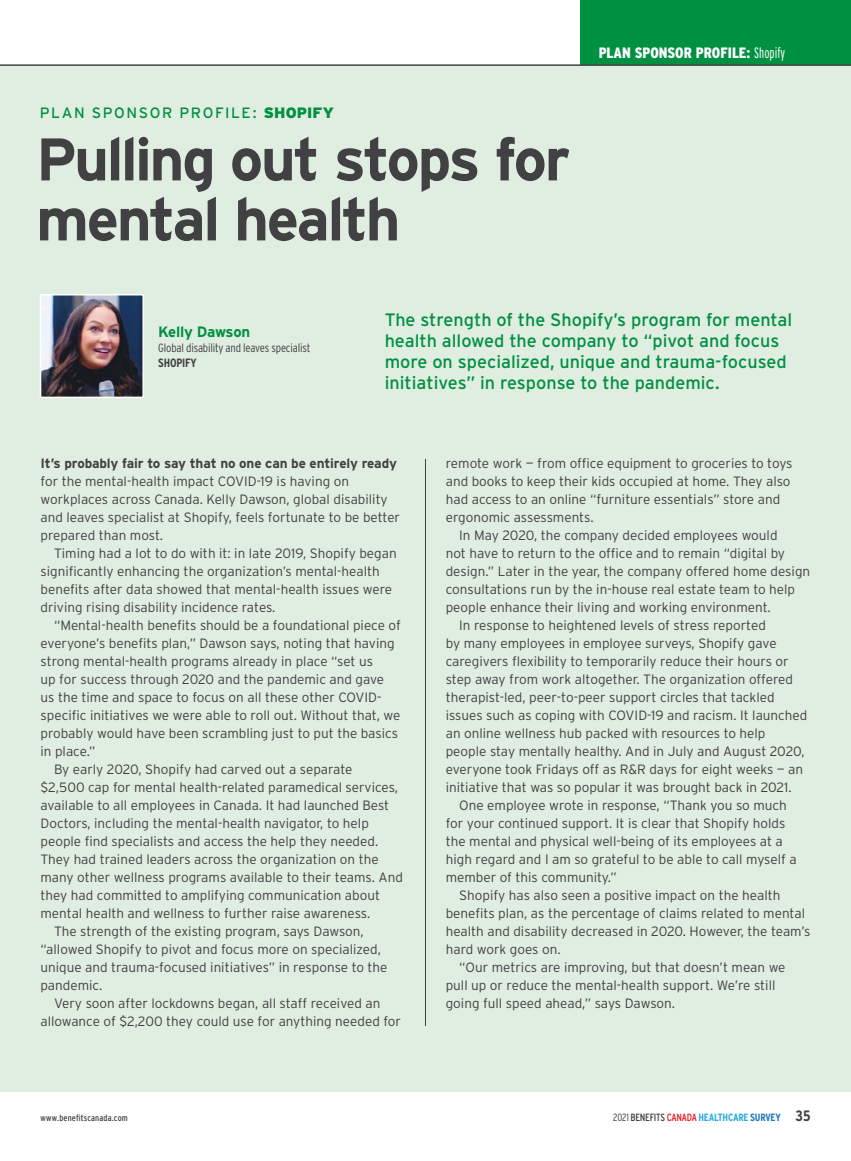
<style>
.page{position:relative;width:851px;height:1161px;background:#fff}
.page>*{position:absolute;margin:0;border:0;box-sizing:border-box;transform-origin:0 0}
.t1{font:700 60px/60px "Interstate";letter-spacing:-.045em;color:#414042}
.t2{font:18px/21px "Interstate";color:#009042}
.t3{font:900 condensed 15px "Interstate";color:#fff}
.t4{font:15px "Interstate";letter-spacing:.1em;color:#009042}
.t5{font:700 15px "Interstate";letter-spacing:-.02em;color:#009042}
.t6{font:300 13.5px/18px "Interstate";color:#414042}
.t7{font:300 condensed 12px "Interstate";letter-spacing:-.015em;color:#414042}
.t8{font:700 condensed 12px "Interstate";letter-spacing:-.015em;color:#414042}
.t9{font:700 condensed 10.5px "Interstate";letter-spacing:-.025em;color:#28aae1}
.t10{font:condensed 9px "Interstate";letter-spacing:.015em;color:#414042}
.s1{font-weight:900}
.s2{font-weight:300;font-stretch:extra-condensed}
.s3{font-weight:700}
.s4{font-weight:300;color:#414042}
.s5{font-weight:400;color:#414042}
.s6{font-weight:400;color:#ed1d24}
.s7{color:#1c75bc}
.s8{font-size:15px;color:#414042}
</style>
<div class="page">
<div style="left:580px;top:0;width:270px;height:64px;background:#009042"></div>
<hr style="left:0;top:1090px;width:850px;height:2px;background:#414042">
<hr style="left:0;top:64px;width:850px;height:2px;background:#414042">
<div style="left:0;top:66px;width:850px;height:1025px;background:#e0ede1"></div>
<hr style="left:425px;top:459px;width:1px;height:567px;background:#414042">
<img style="left:43px;top:297px;width:98px;height:98px">
<div style="left:40px;top:294px;width:104px;height:104px;border:2px solid #fff"></div>
<p class="t4" style="left:40px;top:104px;width:295px">PLAN SPONSOR PROFILE: <span class="s1">SHOPIFY</span></p>
<p class="t1" style="left:36px;top:129px;width:535px">Pulling out stops for mental health</p>
<p class="t3" style="left:598px;top:44px;width:188px">PLAN SPONSOR PROFILE: <span class="s2">Shopify</span></p>
<p class="t5" style="left:158px;top:323px;width:93px">Kelly Dawson</p>
<p class="t7" style="left:158px;top:341px;width:153px">Global disability and leaves specialist</p>
<p class="t8" style="left:158px;top:356px;width:40px">SHOPIFY</p>
<p class="t2" style="left:384px;top:309px;width:409px">The strength of the Shopify’s program for mental health allowed the company to “pivot and focus more on specialized, unique and trauma-focused initiatives” in response to the pandemic.</p>
<p class="t6" style="left:40px;top:454px;width:361px"><span class="s3">It’s probably fair to say that no one can be entirely ready </span>for the mental-health impact COVID-19 is having on workplaces across Canada. Kelly Dawson, global disability and leaves specialist at Shopify, feels fortunate to be better prepared than most.</p>
<p class="t6" style="left:40px;top:544px;width:357px;text-indent:14px">Timing had a lot to do with it: in late 2019, Shopify began significantly enhancing the organization’s mental-health benefits after data showed that mental-health issues were driving rising disability incidence rates.</p>
<p class="t6" style="left:40px;top:616px;width:362px;text-indent:14px">“Mental-health benefits should be a foundational piece of everyone’s benefits plan,” Dawson says, noting that having strong mental-health programs already in place “set us<br>up for success through 2020 and the pandemic and gave us the time and space to focus on all these other COVID&shy;specific initiatives we were able to roll out. Without that, we probably would have been scrambling just to put the basics in place.”</p>
<p class="t6" style="left:40px;top:760px;width:364px;text-indent:14px">By early 2020, Shopify had carved out a separate<br>$2,500 cap for mental health-related paramedical services, available to all employees in Canada. It had launched Best Doctors, including the mental-health navigator, to help people find specialists and access the help they needed.<br>They had trained leaders across the organization on the many other wellness programs available to their teams. And they had committed to amplifying communication about mental health and wellness to further raise awareness.</p>
<p class="t6" style="left:40px;top:922px;width:348px;text-indent:14px">The strength of the existing program, says Dawson, “allowed Shopify to pivot and focus more on specialized, unique and trauma-focused initiatives” in response to the pandemic.</p>
<p class="t6" style="left:40px;top:994px;width:362px;text-align:center">Very soon after lockdowns began, all staff received an allowance of $2,200 they could use for anything needed for</p>
<p class="t6" style="left:446px;top:454px;width:348px">remote work — from office equipment to groceries to toys and books to keep their kids occupied at home. They also had access to an online “furniture essentials” store and ergonomic assessments.</p>
<p class="t6" style="left:446px;top:526px;width:366px;text-indent:14px">In May 2020, the company decided employees would<br>not have to return to the office and to remain “digital by design.” Later in the year, the company offered home design consultations run by the in-house real estate team to help people enhance their living and working environment.</p>
<p class="t6" style="left:446px;top:616px;width:363px;text-indent:14px">In response to heightened levels of stress reported<br>by many employees in employee surveys, Shopify gave caregivers flexibility to temporarily reduce their hours or step away from work altogether. The organization offered therapist-led, peer-to-peer support circles that tackled issues such as coping with COVID-19 and racism. It launched an online wellness hub packed with resources to help people stay mentally healthy. And in July and August 2020, everyone took Fridays off as R&amp;R days for eight weeks — an initiative that was so popular it was brought back in 2021.</p>
<p class="t6" style="left:446px;top:796px;width:352px;text-indent:14px">One employee wrote in response, “Thank you so much for your continued support. It is clear that Shopify holds the mental and physical well-being of its employees at a high regard and I am so grateful to be able to call myself a member of this community.”</p>
<p class="t6" style="left:446px;top:886px;width:366px;text-indent:14px">Shopify has also seen a positive impact on the health benefits plan, as the percentage of claims related to mental health and disability decreased in 2020. However, the team’s hard work goes on.</p>
<p class="t6" style="left:446px;top:958px;width:341px;text-indent:14px">“Our metrics are improving, but that doesn’t mean we pull up or reduce the mental-health support. We’re still going full speed ahead,” says Dawson.</p>
<p class="t10" style="left:40px;top:1112px;width:89px">www.benefitscanada.com</p>
<p class="t9" style="left:613px;top:1111px;width:199px"><span class="s4">2021</span> <span class="s5">BENEFITS</span> <span class="s6">CANADA</span> HEALTHCARE <span class="s7">SURVEY</span> <span class="s8">35</span></p>
</div>
